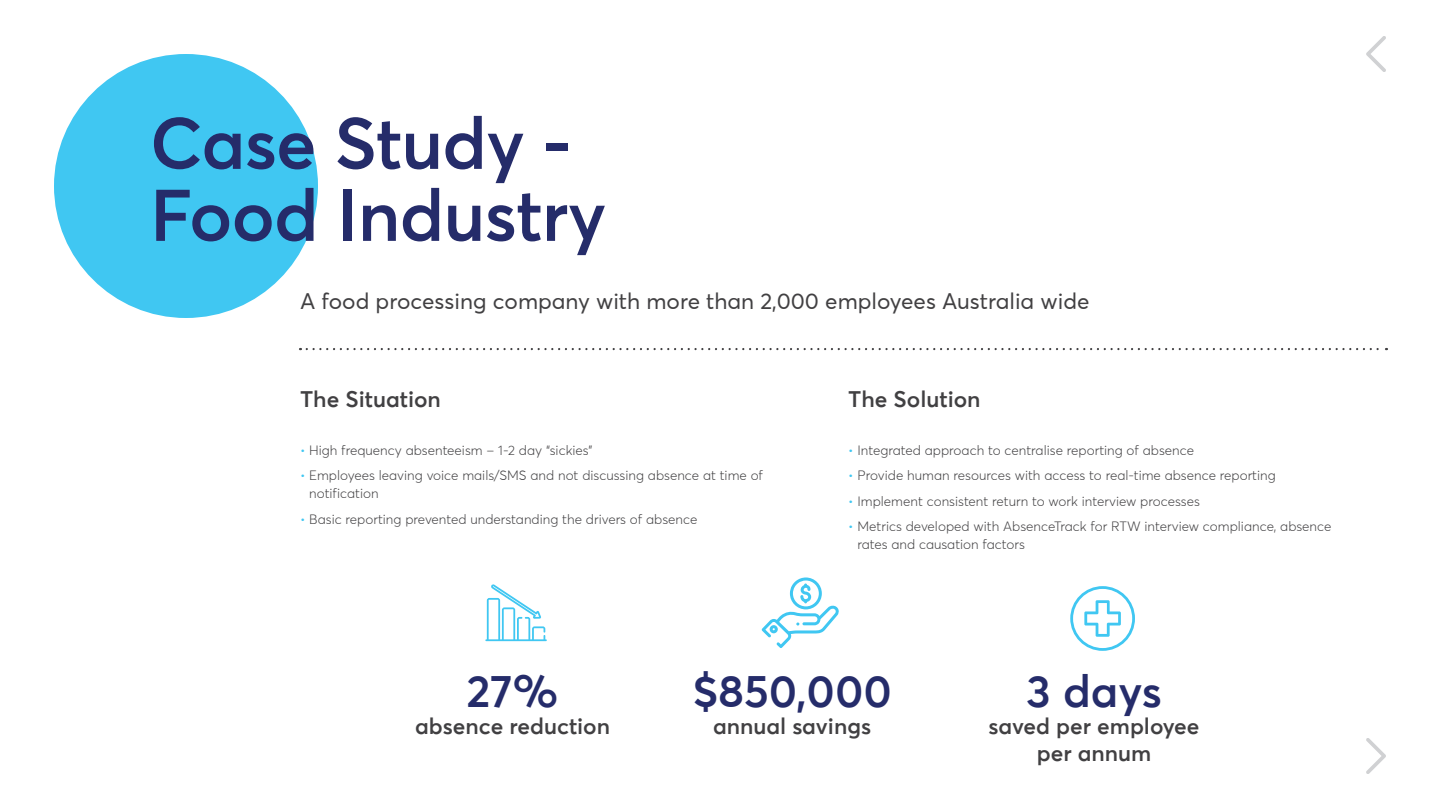
<style>
.page{position:relative;width:1440px;height:810px;background:#fff}
.page>*{position:absolute;margin:0;border:0;box-sizing:border-box;transform-origin:0 0}
.t1{font:600 72px/72px "Averta Std";letter-spacing:-.01em;color:#252c6a}
.t2{font:600 45px "Averta Std";color:#252c6a}
.t3{font:600 22.5px/27px "Averta Std";color:#414042;text-align:center}
.t4{font:22.5px "Averta Std";color:#414042}
.t5{font:300 13.5px/18px "Averta Std";color:#414042}
.s1{color:#40c7f2}
</style>
<div class="page">
<div style="left:54px;top:54px;width:264px;height:264px;background:#40c7f2;border-radius:50%"></div>
<svg style="left:307px;top:348px;width:1080px;height:2px"></svg>
<svg style="left:762px;top:577px;width:77px;height:71px"></svg>
<svg style="left:485px;top:584px;width:62px;height:57px"></svg>
<svg style="left:1070px;top:586px;width:65px;height:65px"></svg>
<svg style="left:1366px;top:36px;width:20px;height:36px"></svg>
<svg style="left:1366px;top:738px;width:20px;height:36px"></svg>
<p class="t1" style="left:150px;top:107px;width:458px">Case Study -<br>Food Industry</p>
<p class="t4" style="left:300px;top:287px;width:791px">A food processing company with more than 2,000 employees Australia wide</p>
<p class="t3" style="left:300px;top:385px;width:142px">The Situation</p>
<p class="t5" style="left:300px;top:441px;width:294px"><span class="s1">•</span> High frequency absenteeism – 1-2 day “sickies”</p>
<p class="t5" style="left:309px;top:466px;width:455px;text-indent:-9px"><span class="s1">•</span> Employees leaving voice mails/SMS and not discussing absence at time of notification</p>
<p class="t5" style="left:300px;top:510px;width:399px"><span class="s1">•</span> Basic reporting prevented understanding the drivers of absence</p>
<p class="t3" style="left:848px;top:385px;width:134px">The Solution</p>
<p class="t5" style="left:848px;top:441px;width:347px"><span class="s1">•</span> Integrated approach to centralise reporting of absence</p>
<p class="t5" style="left:848px;top:466px;width:429px"><span class="s1">•</span> Provide human resources with access to real-time absence reporting</p>
<p class="t5" style="left:848px;top:492px;width:353px"><span class="s1">•</span> Implement consistent return to work interview processes</p>
<p class="t5" style="left:858px;top:517px;width:476px;text-indent:-9px"><span class="s1">•</span> Metrics developed with AbsenceTrack for RTW interview compliance, absence rates and causation factors</p>
<p class="t2" style="left:466px;top:662px;width:94px">27%</p>
<p class="t3" style="left:415px;top:712px;width:197px">absence reduction</p>
<p class="t2" style="left:692px;top:662px;width:201px">$850,000</p>
<p class="t3" style="left:713px;top:712px;width:160px">annual savings</p>
<p class="t2" style="left:1026px;top:662px;width:137px">3 days</p>
<p class="t3" style="left:989px;top:712px;width:212px">saved per employee per annum</p>
</div>
